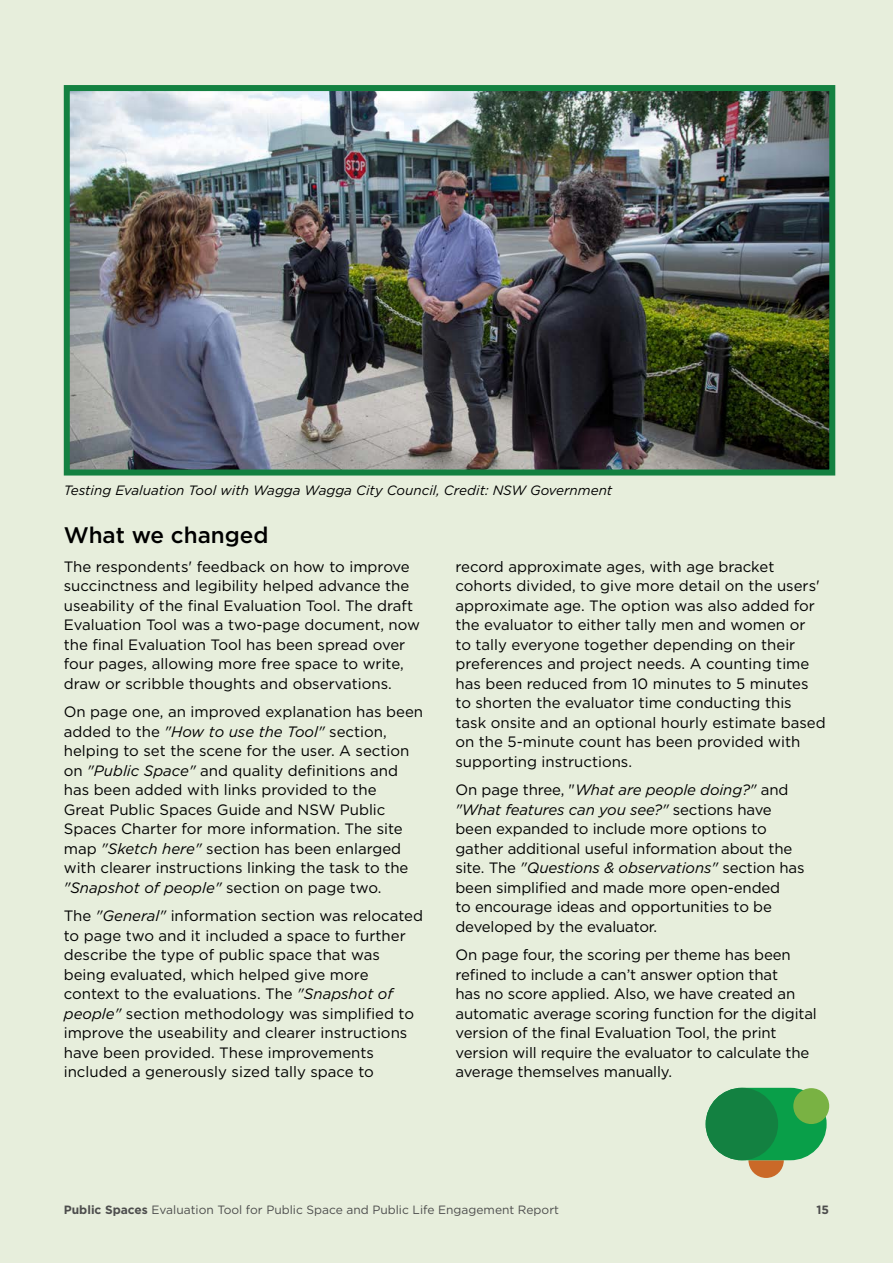
<style>
.page{position:relative;width:893px;height:1263px;background:#e7eedc}
.page>*{position:absolute;margin:0;border:0;box-sizing:border-box;transform-origin:0 0}
.t1{font:500 22.5px "Gotham";color:#000}
.Body{font:15px/19.5px "Gotham";color:#000}
.t2{font:italic 13.5px "Gotham";color:#000}
.t3{font:12px "Gotham";color:#4d4d4d}
.t4{font:700 12px "Gotham";color:#4d4d4d}
.s1{font-style:italic}
.s2{font-weight:700}
</style>
<div class="page">
<img style="left:63px;top:85px;width:773px;height:391px">
<svg style="left:748px;top:1160px;width:36px;height:18px"></svg>
<div style="left:706px;top:1088px;width:121px;height:72px;background:#099f49;border-radius:36px"></div>
<div style="left:706px;top:1088px;width:72px;height:72px;background:#138141;border-radius:50%"></div>
<div style="left:793px;top:1088px;width:36px;height:36px;background:#79b243;border-radius:50%"></div>
<p class="t2" style="left:64px;top:482px;width:550px">Testing Evaluation Tool with Wagga Wagga City Council, Credit: NSW Government</p>
<h2 class="t1" style="left:64px;top:520px;width:206px">What we changed</h2>
<p class="Body" style="left:64px;top:556px;width:358px">The respondents' feedback on how to improve succinctness and legibility helped advance the useability of the final Evaluation Tool. The draft Evaluation Tool was a two-page document, now the final Evaluation Tool has been spread over four pages, allowing more free space to write, draw or scribble thoughts and observations.</p>
<p class="Body" style="left:64px;top:702px;width:361px">On page one, an improved explanation has been added to the <span class="s1">"How to use the Tool"</span> section, helping to set the scene for the user. A section on <span class="s1">"Public Space"</span> and quality definitions and has been added with links provided to the<br>Great Public Spaces Guide and NSW Public Spaces Charter for more information. The site map <span class="s1">"Sketch here"</span> section has been enlarged with clearer instructions linking the task to the <span class="s1">"Snapshot of people"</span> section on page two.</p>
<p class="Body" style="left:64px;top:906px;width:361px">The <span class="s1">"General"</span> information section was relocated to page two and it included a space to further describe the type of public space that was being evaluated, which helped give more context to the evaluations. The <span class="s1">"Snapshot of people"</span> section methodology was simplified to improve the useability and clearer instructions have been provided. These improvements included a generously sized tally space to</p>
<p class="Body" style="left:455px;top:556px;width:372px">record approximate ages, with age bracket cohorts divided, to give more detail on the users' approximate age. The option was also added for the evaluator to either tally men and women or<br>to tally everyone together depending on their preferences and project needs. A counting time has been reduced from 10 minutes to 5 minutes to shorten the evaluator time conducting this task onsite and an optional hourly estimate based on the 5-minute count has been provided with supporting instructions.</p>
<p class="Body" style="left:455px;top:780px;width:351px">On page three, "<span class="s1">What are people doing?"</span> and <span class="s1">"What features can you see?"</span> sections have been expanded to include more options to gather additional useful information about the site. The <span class="s1">"Questions &amp; observations"</span> section has been simplified and made more open-ended<br>to encourage ideas and opportunities to be developed by the evaluator.</p>
<p class="Body" style="left:455px;top:945px;width:363px">On page four, the scoring per theme has been refined to include a can’t answer option that<br>has no score applied. Also, we have created an automatic average scoring function for the digital version of the final Evaluation Tool, the print version will require the evaluator to calculate the average themselves manually.</p>
<p class="t3" style="left:64px;top:1202px;width:497px"><span class="s2">Public Spaces</span> Evaluation Tool for Public Space and Public Life Engagement Report</p>
<p class="t4" style="left:817px;top:1202px;width:14px">15</p>
</div>
